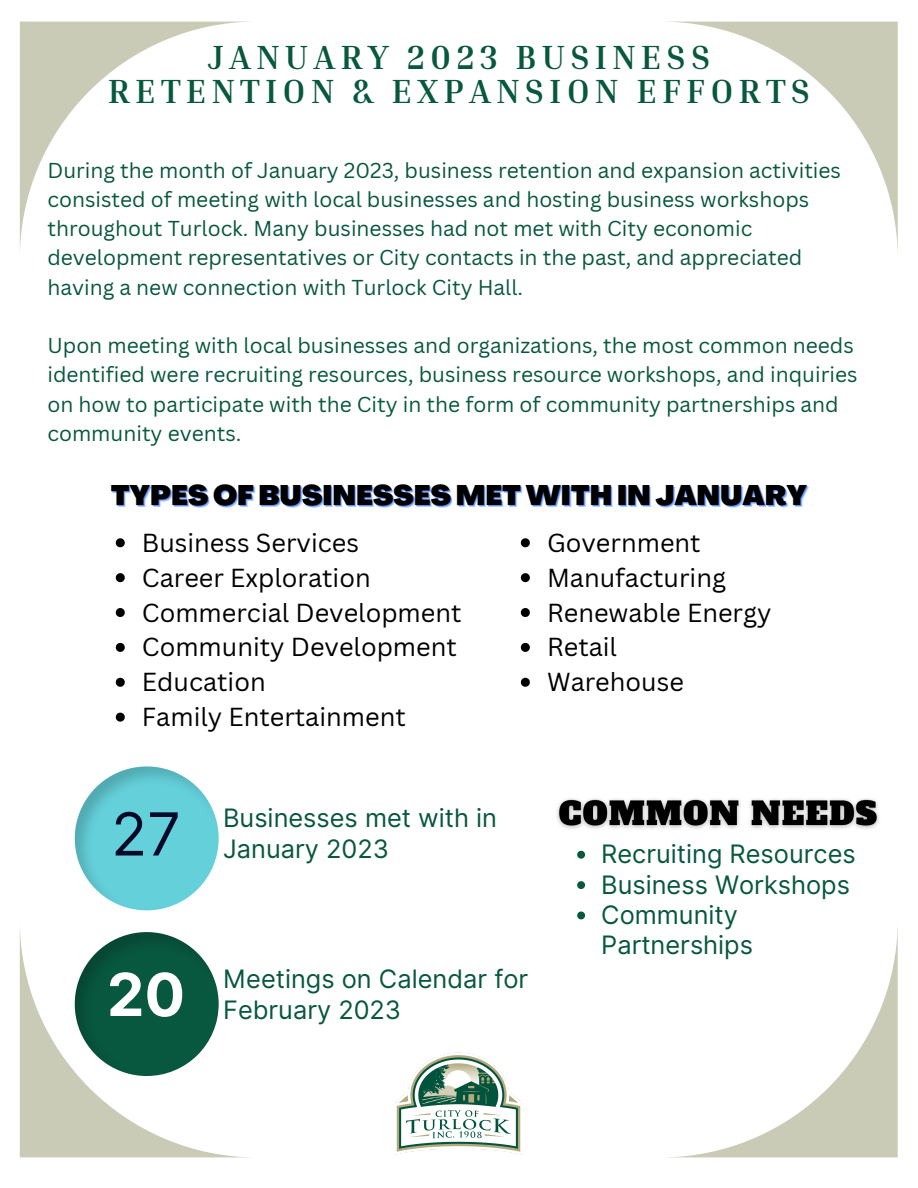
<style>
.page{position:relative;width:918px;height:1188px;background:#fff}
.page>*{position:absolute;margin:0;border:0;box-sizing:border-box;transform-origin:0 0}
.t1{font:59.4px "Inter";color:#030927}
.t2{font:700 59.4px "Inter";color:#fff}
.t3{font:700 34.35px/33.8px "Inria Serif";letter-spacing:.15em;color:#08573f;text-align:center}
.t4{font:900 27.75px "Agrandir";color:#000}
.t5{font:25.35px/34.8px "Canva Sans";color:#000}
.t6{font:25.35px/30.3px "Inter";color:#08573f}
.t7{font:21px/29.2px "Canva Sans";color:#08573f}
</style>
<div class="page">
<svg style="left:676px;top:22px;width:222px;height:229px"></svg>
<svg style="left:20px;top:932px;width:221px;height:225px;fill:#c9cbb6"></svg>
<svg style="left:677px;top:928px;width:221px;height:229px"></svg>
<img style="left:395px;top:1052px;width:128px;height:103px">
<svg style="left:20px;top:22px;width:221px;height:226px"></svg>
<svg style="left:56px;top:766px;width:179px;height:328px"></svg>
<img style="left:557px;top:798px;width:322px;height:31px">
<svg style="left:577px;top:851px;width:8px;height:8px"></svg>
<svg style="left:577px;top:881px;width:8px;height:8px"></svg>
<svg style="left:577px;top:912px;width:8px;height:7px"></svg>
<svg style="left:116px;top:538px;width:9px;height:9px"></svg>
<svg style="left:116px;top:573px;width:9px;height:9px"></svg>
<svg style="left:116px;top:608px;width:9px;height:9px"></svg>
<svg style="left:116px;top:643px;width:9px;height:9px"></svg>
<svg style="left:116px;top:678px;width:9px;height:9px"></svg>
<svg style="left:116px;top:713px;width:9px;height:9px"></svg>
<svg style="left:521px;top:538px;width:9px;height:9px"></svg>
<svg style="left:521px;top:573px;width:9px;height:9px"></svg>
<svg style="left:521px;top:608px;width:9px;height:9px"></svg>
<svg style="left:521px;top:643px;width:9px;height:9px"></svg>
<svg style="left:521px;top:678px;width:9px;height:9px"></svg>
<h2 class="t3" style="left:108px;top:39px;width:704px">JANUARY 2023 BUSINESS<br>RETENTION &amp; EXPANSION EFFORTS</h2>
<p class="t7" style="left:47px;top:155px;width:795px">During the month of January 2023, business retention and expansion activities consisted of meeting with local businesses and hosting business workshops throughout Turlock. Many businesses had not met with City economic development representatives or City contacts in the past, and appreciated having a new connection with Turlock City Hall.</p>
<p class="t7" style="left:47px;top:330px;width:812px">Upon meeting with local businesses and organizations, the most common needs identified were recruiting resources, business resource workshops, and inquiries on how to participate with the City in the form of community partnerships and community events.</p>
<h3 class="t4" style="left:111px;top:485px;width:698px">TYPES OF BUSINESSES MET WITH IN JANUARY</h3>
<p class="t5" style="left:142px;top:525px;width:321px">Business Services<br>Career Exploration<br>Commercial Development<br>Community Development<br>Education<br>Family Entertainment</p>
<p class="t5" style="left:547px;top:525px;width:226px">Government<br>Manufacturing<br>Renewable Energy<br>Retail<br>Warehouse</p>
<h1 class="t1" style="left:111px;top:798px;width:71px">27</h1>
<p class="t6" style="left:223px;top:803px;width:276px">Businesses met with in<br>January 2023</p>
<h1 class="t2" style="left:107px;top:959px;width:80px">20</h1>
<p class="t6" style="left:223px;top:964px;width:307px">Meetings on Calendar for<br>February 2023</p>
<p class="t6" style="left:601px;top:839px;width:256px">Recruiting Resources<br>Business Workshops<br>Community<br>Partnerships</p>
</div>
